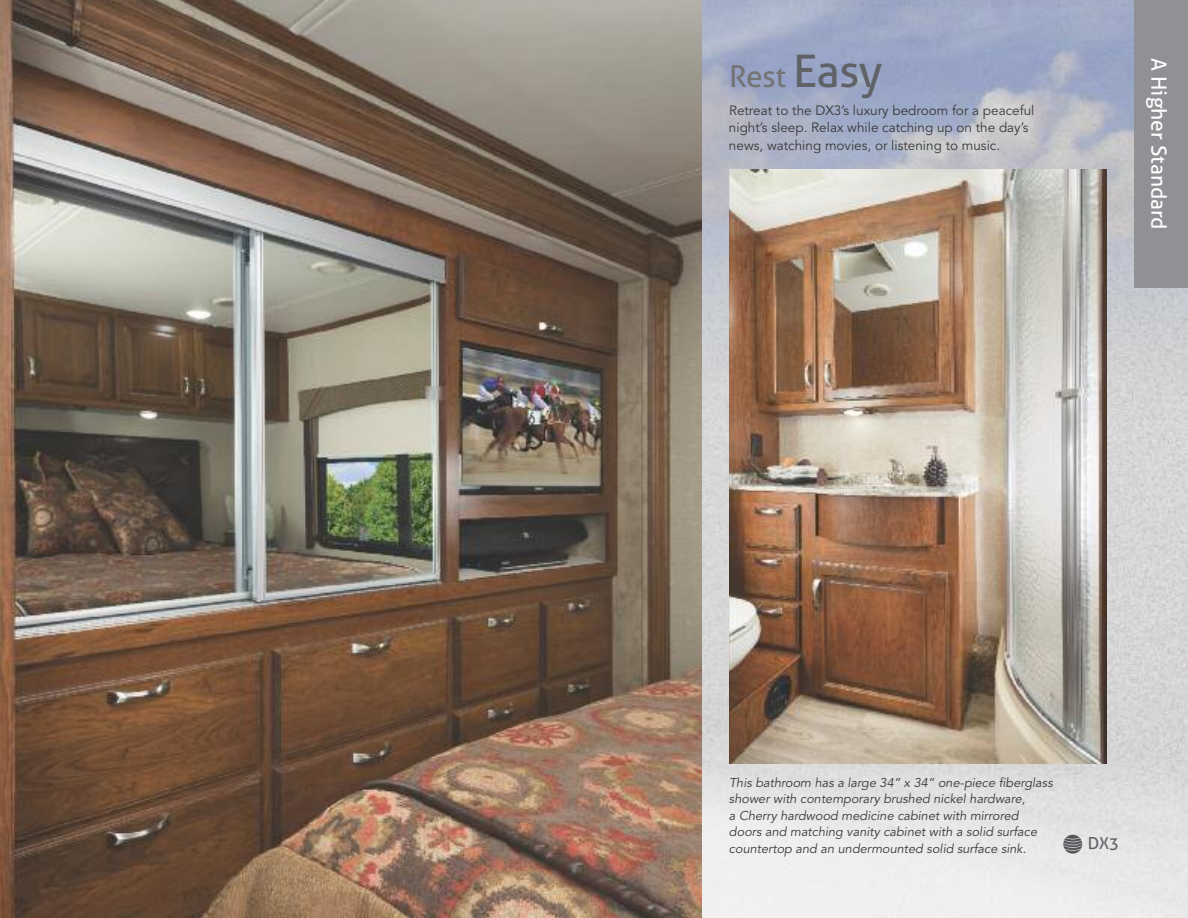
<style>
.page{position:relative;width:1188px;height:918px;background:#fff}
.page>*{position:absolute;margin:0;border:0;box-sizing:border-box;transform-origin:0 0}
.t1{font:30px "Aller";color:#747475}
.t2{font:21px "Aller";color:#fff}
.t3{font:16.5px "Aller";color:#616267}
.t4{font:13.5px/17.2px "Avenir";color:#39383a}
.t5{font:italic 12.75px/16.5px "Avenir";color:#39383a}
.s1{font-size:45px;color:#616267}
</style>
<div class="page">
<img style="left:702px;top:0;width:486px;height:918px">
<div style="left:1134px;top:0;width:54px;height:288px;background:#909194"></div>
<svg style="left:1063px;top:835px;width:19px;height:19px"></svg>
<img style="left:0;top:0;width:702px;height:918px">
<img style="left:729px;top:169px;width:378px;height:594px">
<h1 class="t1" style="left:729px;top:58px;width:155px">Rest <span class="s1">Easy</span></h1>
<p class="t4" style="left:729px;top:102px;width:307px">Retreat to the DX3’s luxury bedroom for a peaceful night’s sleep. Relax while catching up on the day’s news, watching movies, or listening to music.</p>
<h2 class="t2" style="left:1172px;top:58px;width:173px;rotate:90deg">A Higher Standard</h2>
<p class="t5" style="left:729px;top:774px;width:325px">This bathroom has a large 34” x 34” one-piece fiberglass shower with contemporary brushed nickel hardware,<br>a Cherry hardwood medicine cabinet with mirrored doors and matching vanity cabinet with a solid surface countertop and an undermounted solid surface sink.</p>
<p class="t3" style="left:1088px;top:833px;width:33px">DX3</p>
</div>
